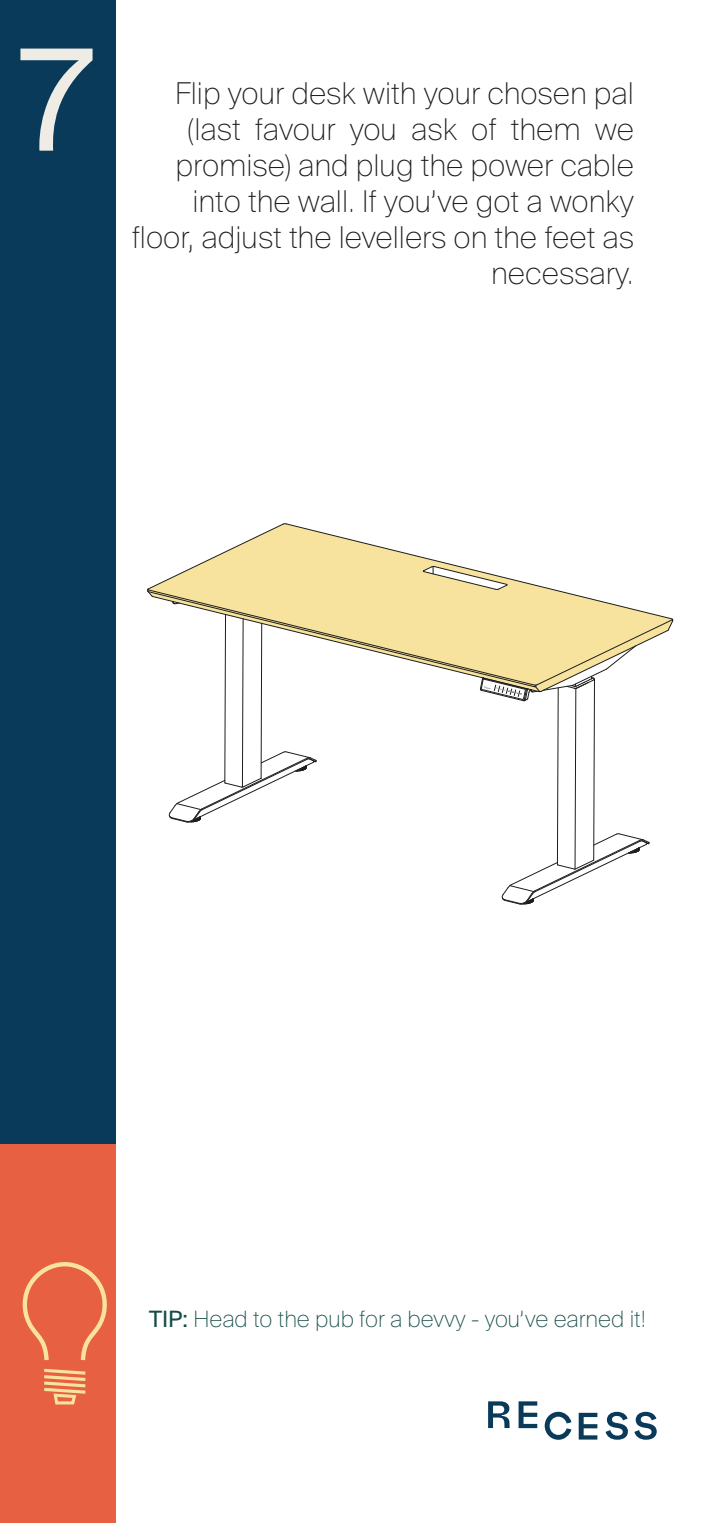
<style>
.page{position:relative;width:704px;height:1523px;background:#fff}
.page>*{position:absolute;margin:0;border:0;box-sizing:border-box;transform-origin:0 0}
.t1{font:143.75px "Uxum Grotesque";color:#eeece5}
.t2{font:100 30px/36px "Suisse Intl";color:#1d1d1b;text-align:right}
.t3{font:100 22.5px "Suisse Intl";color:#154c48}
.s1{font-weight:400}
</style>
<div class="page">
<svg style="left:605px;top:1411px;width:22px;height:28px"></svg>
<svg style="left:634px;top:1411px;width:22px;height:28px"></svg>
<svg style="left:518px;top:1401px;width:19px;height:27px"></svg>
<svg style="left:578px;top:1412px;width:19px;height:27px"></svg>
<svg style="left:544px;top:1411px;width:27px;height:28px"></svg>
<svg style="left:488px;top:1401px;width:21px;height:27px"></svg>
<div style="left:0;top:0;width:116px;height:1144px;background:#0a3a59"></div>
<div style="left:0;top:1144px;width:116px;height:378px;background:#e76042"></div>
<svg style="left:22px;top:1262px;width:85px;height:143px"></svg>
<svg style="left:147px;top:523px;width:526px;height:381px"></svg>
<h1 class="t1" style="left:16px;top:3px;width:85px">7</h1>
<p class="t2" style="left:132px;top:75px;width:503px">Flip your desk with your chosen pal (last favour you ask of them we promise) and plug the power cable into the wall. If you’ve got a wonky floor, adjust the levellers on the feet as necessary.</p>
<p class="t3" style="left:149px;top:1306px;width:498px"><span class="s1">TIP:</span> Head to the pub for a bevvy - you’ve earned it!</p>
</div>
